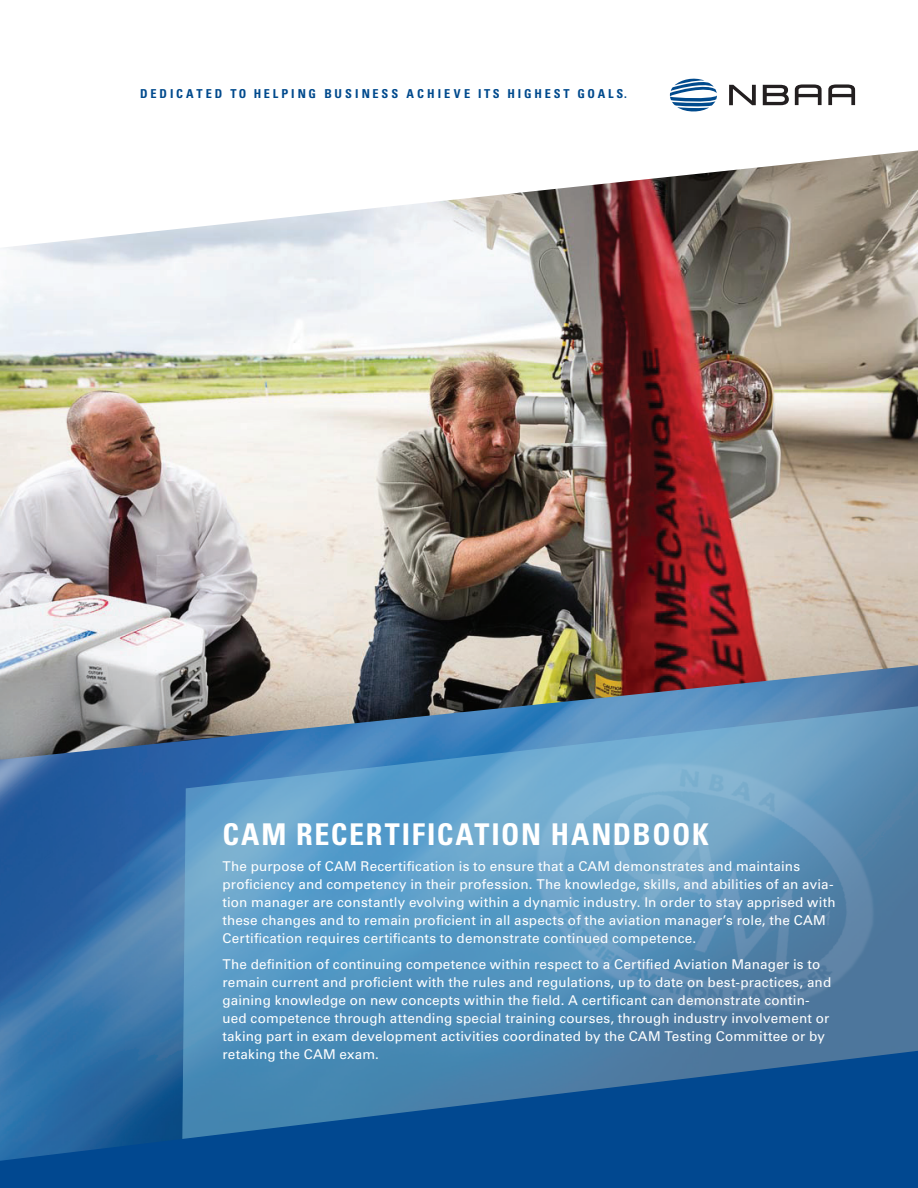
<style>
.page{position:relative;width:918px;height:1188px;background:#fff}
.page>*{position:absolute;margin:0;border:0;box-sizing:border-box;transform-origin:0 0}
.t1{font:700 condensed 30px "Univers LT Std";letter-spacing:.055em;color:#fff}
.t2{font:13.5px/18px "Univers LT Std";letter-spacing:.01em;color:#fff}
.t3{font:700 condensed 12.3px "Univers LT Std";letter-spacing:.23em;color:#004a8d}
</style>
<div class="page">
<svg style="left:670px;top:78px;width:47px;height:34px"></svg>
<svg style="left:729px;top:85px;width:27px;height:20px"></svg>
<svg style="left:763px;top:85px;width:26px;height:20px"></svg>
<svg style="left:795px;top:84px;width:27px;height:21px"></svg>
<svg style="left:828px;top:84px;width:27px;height:21px"></svg>
<img style="left:0;top:760px;width:181px;height:287px">
<img style="left:0;top:150px;width:918px;height:610px">
<svg style="left:181px;top:706px;width:737px;height:341px;background:#5c94bc"></svg>
<svg style="left:0;top:1047px;width:918px;height:141px;background:#195c99"></svg>
<p class="t3" style="left:140px;top:86px;width:488px">DEDICATED TO HELPING BUSINESS ACHIEVE ITS HIGHEST GOALS.</p>
<h1 class="t1" style="left:222px;top:816px;width:488px">CAM RECERTIFICATION HANDBOOK</h1>
<p class="t2" style="left:222px;top:857px;width:615px">The purpose of CAM Recertification is to ensure that a CAM demonstrates and maintains proficiency and competency in their profession. The knowledge, skills, and abilities of an avia&shy;tion manager are constantly evolving within a dynamic industry. In order to stay apprised with these changes and to remain proficient in all aspects of the aviation manager’s role, the CAM Certification requires certificants to demonstrate continued competence.</p>
<p class="t2" style="left:222px;top:955px;width:610px">The definition of continuing competence within respect to a Certified Aviation Manager is to remain current and proficient with the rules and regulations, up to date on best-practices, and gaining knowledge on new concepts within the field. A certificant can demonstrate contin&shy;ued competence through attending special training courses, through industry involvement or taking part in exam development activities coordinated by the CAM Testing Committee or by retaking the CAM exam.</p>
</div>
